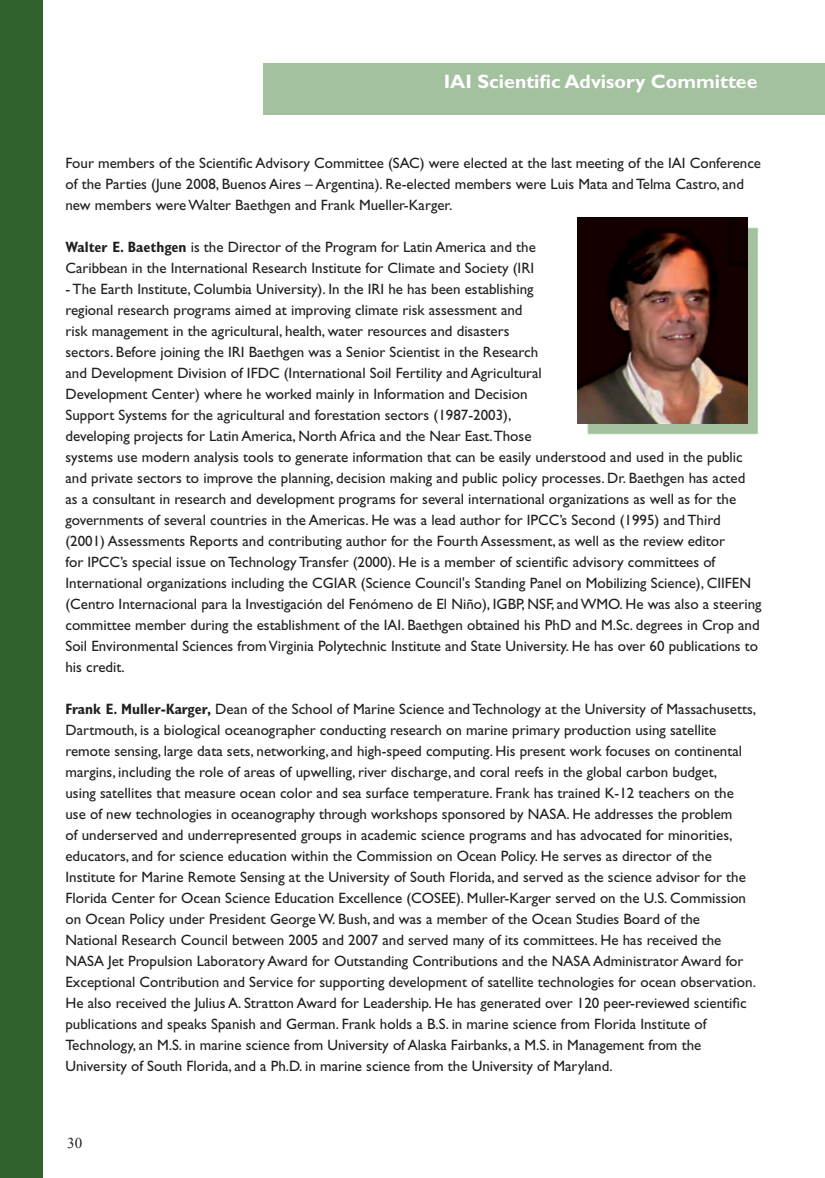
<style>
.page{position:relative;width:825px;height:1178px;background:#fff}
.page>*{position:absolute;margin:0;border:0;box-sizing:border-box;transform-origin:0 0}
.t1{font:700 19.5px "Gill Sans";color:#fff}
.t2{font:15px/21px "Gill Sans";color:#231f20}
.t3{font:15px "Times New Roman";color:#231f20}
.s1{font-weight:700;font-stretch:condensed}
</style>
<div class="page">
<div style="left:0;top:0;width:43px;height:1178px;background:#31612c"></div>
<div style="left:264px;top:64px;width:561px;height:51px;background:#a3c09f"></div>
<div style="left:584px;top:225px;width:178px;height:213px;background:#85ab80;opacity:.75"></div>
<img style="left:577px;top:218px;width:170px;height:205px">
<h1 class="t1" style="left:444px;top:70px;width:315px">IAI Scientific Advisory Committee</h1>
<p class="t2" style="left:65px;top:153px;width:697px">Four members of the Scientific Advisory Committee (SAC) were elected at the last meeting of the IAI Conference of the Parties (June 2008, Buenos Aires – Argentina). Re-elected members were Luis Mata and Telma Castro, and new members were Walter Baethgen and Frank Mueller-Karger.</p>
<p class="t2" style="left:65px;top:237px;width:472px"><span class="s1">Walter E. Baethgen</span> is the Director of the Program for Latin America and the<br>Caribbean in the International Research Institute for Climate and Society (IRI</p>
<p class="t2" style="left:65px;top:279px;width:698px">- The Earth Institute, Columbia University). In the IRI he has been establishing<br>regional research programs aimed at improving climate risk assessment and<br>risk management in the agricultural, health, water resources and disasters<br>sectors. Before joining the IRI Baethgen was a Senior Scientist in the Research<br>and Development Division of IFDC (International Soil Fertility and Agricultural<br>Development Center) where he worked mainly in Information and Decision<br>Support Systems for the agricultural and forestation sectors (1987-2003),<br>developing projects for Latin America, North Africa and the Near East.Those<br>systems use modern analysis tools to generate information that can be easily understood and used in the public and private sectors to improve the planning, decision making and public policy processes. Dr. Baethgen has acted<br>as a consultant in research and development programs for several international organizations as well as for the governments of several countries in the Americas. He was a lead author for IPCC’s Second (1995) and Third (2001) Assessments Reports and contributing author for the Fourth Assessment, as well as the review editor<br>for IPCC’s special issue on Technology Transfer (2000). He is a member of scientific advisory committees of International organizations including the CGIAR (Science Council's Standing Panel on Mobilizing Science), CIIFEN (Centro Internacional para la Investigación del Fenómeno de El Niño), IGBP, NSF, and WMO. He was also a steering committee member during the establishment of the IAI. Baethgen obtained his PhD and M.Sc. degrees in Crop and Soil Environmental Sciences from Virginia Polytechnic Institute and State University. He has over 60 publications to his credit.</p>
<p class="t2" style="left:65px;top:699px;width:692px"><span class="s1">Frank E. Muller-Karger,</span> Dean of the School of Marine Science and Technology at the University of Massachusetts, Dartmouth, is a biological oceanographer conducting research on marine primary production using satellite remote sensing, large data sets, networking, and high-speed computing. His present work focuses on continental margins, including the role of areas of upwelling, river discharge, and coral reefs in the global carbon budget,<br>using satellites that measure ocean color and sea surface temperature. Frank has trained K-12 teachers on the use of new technologies in oceanography through workshops sponsored by NASA. He addresses the problem<br>of underserved and underrepresented groups in academic science programs and has advocated for minorities, educators, and for science education within the Commission on Ocean Policy. He serves as director of the Institute for Marine Remote Sensing at the University of South Florida, and served as the science advisor for the Florida Center for Ocean Science Education Excellence (COSEE). Muller-Karger served on the U.S. Commission on Ocean Policy under President George W. Bush, and was a member of the Ocean Studies Board of the<br>National Research Council between 2005 and 2007 and served many of its committees. He has received the NASA Jet Propulsion Laboratory Award for Outstanding Contributions and the NASA Administrator Award for Exceptional Contribution and Service for supporting development of satellite technologies for ocean observation.<br>He also received the Julius A. Stratton Award for Leadership. He has generated over 120 peer-reviewed scientific publications and speaks Spanish and German. Frank holds a B.S. in marine science from Florida Institute of Technology, an M.S. in marine science from University of Alaska Fairbanks, a M.S. in Management from the University of South Florida, and a Ph.D. in marine science from the University of Maryland.</p>
<p class="t3" style="left:67px;top:1134px;width:16px">30</p>
</div>
